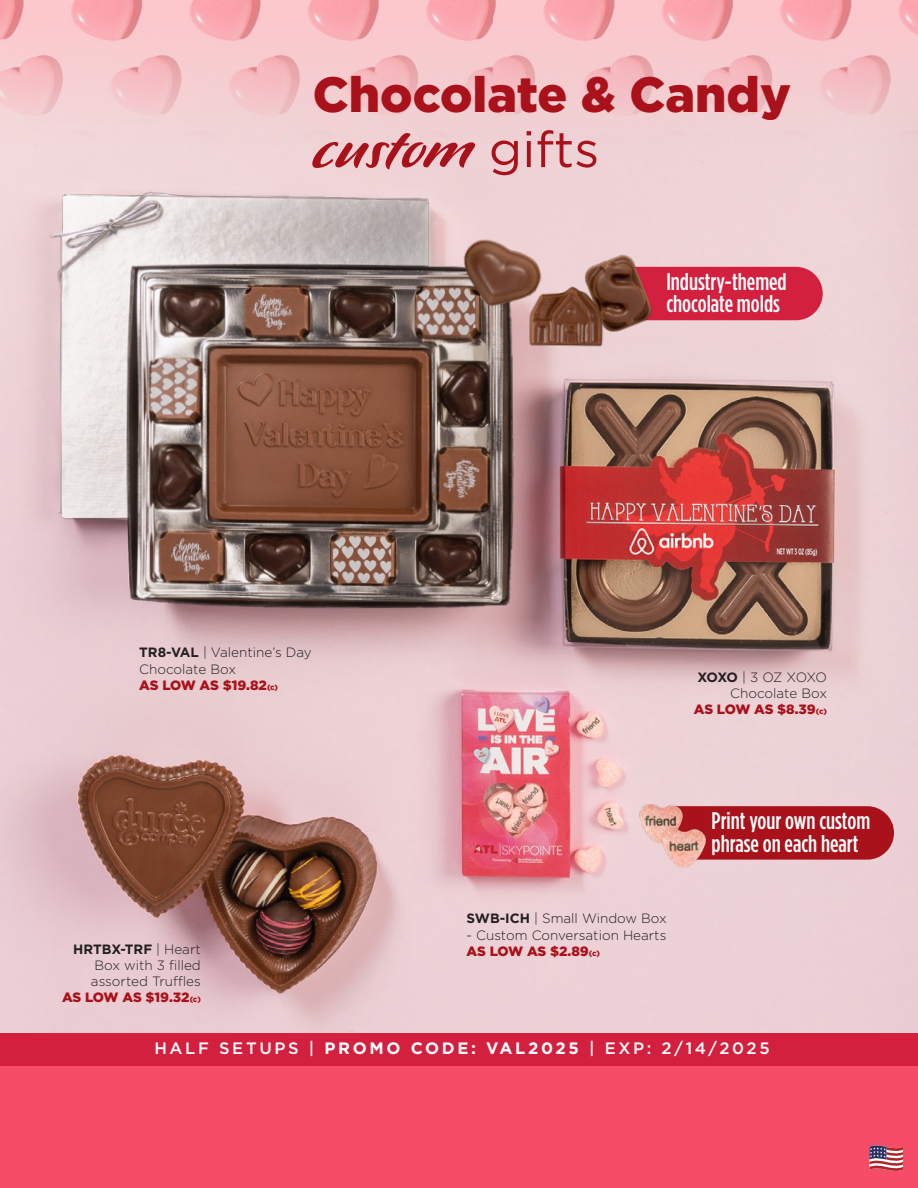
<style>
.page{position:relative;width:918px;height:1188px;background:#fff}
.page>*{position:absolute;margin:0;border:0;box-sizing:border-box;transform-origin:0 0}
.t1{font:900 66.6px "P22 Pooper";color:#a9121b}
.t2{font:900 49.5px "Gotham";color:#a9121b}
.t3{font:500 24px/22px "Gotham Condensed";color:#fff}
.t4{font:500 16.5px "Gotham";letter-spacing:.16em;color:#fff}
.t5{font:300 13.5px/16.2px "Gotham";color:#231f20;text-align:right}
.t6{font:900 13.5px "Gotham";letter-spacing:-.01em;color:#a9121b}
.s1{font-family:"Gotham";font-weight:400;font-size:50.4px}
.s2{font-weight:700}
.s3{font-size:7.8px}
</style>
<div class="page">
<img style="left:0;top:144px;width:918px;height:889px">
<img style="left:19px;top:174px;width:505px;height:458px">
<img style="left:431px;top:207px;width:131px;height:131px">
<img style="left:0;top:0;width:494px;height:144px">
<svg style="left:494px;top:0;width:424px;height:144px;background:#f4c4c8"></svg>
<div style="left:0;top:1033px;width:918px;height:40px;background:#d3203f"></div>
<div style="left:0;top:1067px;width:918px;height:121px;background:#f64c67"></div>
<svg style="left:869px;top:1145px;width:34px;height:26px"></svg>
<div style="left:687px;top:806px;width:207px;height:54px;background:#a9121b"></div>
<img style="left:635px;top:798px;width:52px;height:51px">
<img style="left:660px;top:823px;width:50px;height:51px">
<div style="left:692px;top:267px;width:131px;height:53px;background:#d3203f"></div>
<img style="left:514px;top:270px;width:106px;height:105px">
<img style="left:547px;top:221px;width:145px;height:145px">
<p class="t2" style="left:313px;top:65px;width:480px">Chocolate &amp; Candy</p>
<p class="t1" style="left:313px;top:114px;width:288px">custom <span class="s1">gifts</span></p>
<p class="t5" style="left:139px;top:644px;width:174px;text-align:left"><span class="s2">TR8-VAL</span> | Valentine’s Day<br>Chocolate Box</p>
<p class="t6" style="left:139px;top:677px;width:140px">AS LOW AS $19.82<span class="s3">(c)</span></p>
<p class="t5" style="left:91px;top:941px;width:111px;text-align:justify;text-indent:-18px"><span class="s2">HRTBX-TRF</span> | Heart Box with 3 filled assorted Truffles</p>
<p class="t6" style="left:62px;top:990px;width:140px">AS LOW AS $19.32<span class="s3">(c)</span></p>
<p class="t3" style="left:666px;top:270px;width:122px">Industry-themed chocolate molds</p>
<p class="t5" style="left:697px;top:669px;width:131px"><span class="s2">XOXO</span> | 3 OZ XOXO<br>Chocolate Box</p>
<p class="t6" style="left:694px;top:702px;width:135px">AS LOW AS $8.39<span class="s3">(c)</span></p>
<p class="t5" style="left:467px;top:910px;width:202px"><span class="s2">SWB-ICH</span> | Small Window Box</p>
<p class="t5" style="left:467px;top:926px;width:201px">- Custom Conversation Hearts</p>
<p class="t6" style="left:467px;top:943px;width:135px">AS LOW AS $2.89<span class="s3">(c)</span></p>
<p class="t3" style="left:712px;top:809px;width:160px">Print your own custom phrase on each heart</p>
<p class="t4" style="left:154px;top:1037px;width:617px">HALF SETUPS | <span class="s2">PROMO CODE: VAL2025</span> | EXP: 2/14/2025</p>
</div>
